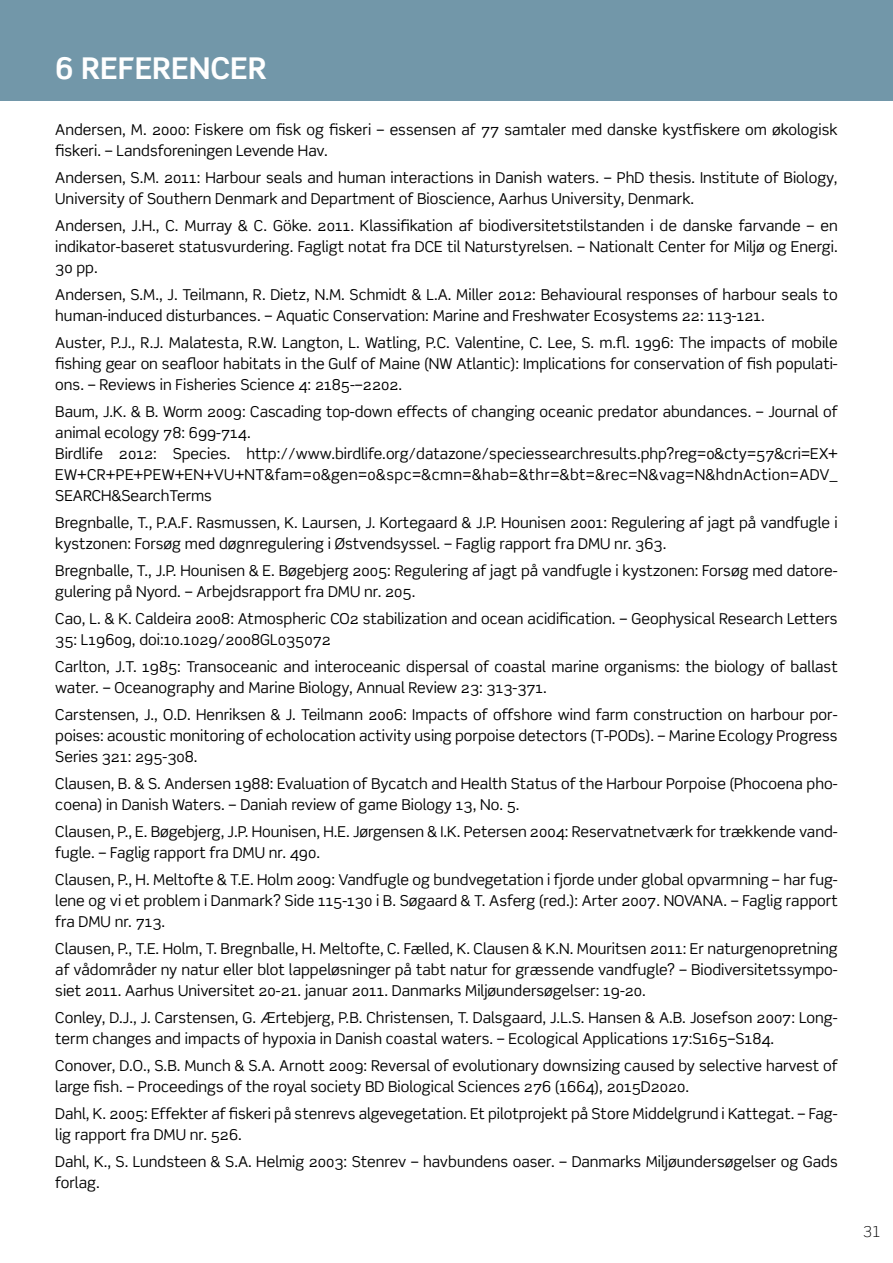
<style>
.page{position:relative;width:893px;height:1263px;background:#fff}
.page>*{position:absolute;margin:0;border:0;box-sizing:border-box;transform-origin:0 0}
.t1{font:700 30px "Scene Alt";letter-spacing:-.005em;color:#fff}
.t2{font:15px/21px "Scene";color:#000}
.t3{font:300 15px "Scene Alt";color:#000}
</style>
<div class="page">
<div style="left:0;top:0;width:893px;height:101px;background:#7297a9"></div>
<h1 class="t1" style="left:55px;top:50px;width:213px">6 REFERENCER</h1>
<p class="t2" style="left:55px;top:119px;width:784px">Andersen, M. 2000: Fiskere om fisk og fiskeri – essensen af 77 samtaler med danske kystfiskere om økologisk fiskeri. – Landsforeningen Levende Hav.</p>
<p class="t2" style="left:55px;top:167px;width:784px">Andersen, S.M. 2011: Harbour seals and human interactions in Danish waters. – PhD thesis. Institute of Biology,<br>University of Southern Denmark and Department of Bioscience, Aarhus University, Denmark.</p>
<p class="t2" style="left:55px;top:215px;width:784px;text-align:justify">Andersen, J.H., C. Murray &amp; C. Göke. 2011. Klassifikation af biodiversitetstilstanden i de danske farvande – en indikator-baseret statusvurdering. Fagligt notat fra DCE til Naturstyrelsen. – Nationalt Center for Miljø og Energi.<br>30 pp.</p>
<p class="t2" style="left:55px;top:284px;width:784px">Andersen, S.M., J. Teilmann, R. Dietz, N.M. Schmidt &amp; L.A. Miller 2012: Behavioural responses of harbour seals to human-induced disturbances. – Aquatic Conservation: Marine and Freshwater Ecosystems 22: 113-121.</p>
<p class="t2" style="left:55px;top:332px;width:784px;text-align:justify">Auster, P.J., R.J. Malatesta, R.W. Langton, L. Watling, P.C. Valentine, C. Lee, S. m.fl. 1996: The impacts of mobile fishing gear on seafloor habitats in the Gulf of Maine (NW Atlantic): Implications for conservation of fish populati&shy;ons. – Reviews in Fisheries Science 4: 2185-–2202.</p>
<p class="t2" style="left:55px;top:401px;width:784px">Baum, J.K. &amp; B. Worm 2009: Cascading top-down effects of changing oceanic predator abundances. – Journal of animal ecology 78: 699-714.<br>Birdlife 2012: Species. http://www.birdlife.org/datazone/speciessearchresults.php?reg=0&amp;cty=57&amp;cri=EX+ EW+CR+PE+PEW+EN+VU+NT&amp;fam=0&amp;gen=0&amp;spc=&amp;cmn=&amp;hab=&amp;thr=&amp;bt=&amp;rec=N&amp;vag=N&amp;hdnAction=ADV_ SEARCH&amp;SearchTerms</p>
<p class="t2" style="left:55px;top:512px;width:784px">Bregnballe, T., P.A.F. Rasmussen, K. Laursen, J. Kortegaard &amp; J.P. Hounisen 2001: Regulering af jagt på vandfugle i kystzonen: Forsøg med døgnregulering i Østvendsyssel. – Faglig rapport fra DMU nr. 363.</p>
<p class="t2" style="left:55px;top:560px;width:784px">Bregnballe, T., J.P. Hounisen &amp; E. Bøgebjerg 2005: Regulering af jagt på vandfugle i kystzonen: Forsøg med datore&shy;gulering på Nyord. – Arbejdsrapport fra DMU nr. 205.</p>
<p class="t2" style="left:55px;top:608px;width:784px">Cao, L. &amp; K. Caldeira 2008: Atmospheric CO2 stabilization and ocean acidification. – Geophysical Research Letters<br>35: L19609, doi:10.1029/2008GL035072</p>
<p class="t2" style="left:55px;top:656px;width:784px">Carlton, J.T. 1985: Transoceanic and interoceanic dispersal of coastal marine organisms: the biology of ballast water. – Oceanography and Marine Biology, Annual Review 23: 313-371.</p>
<p class="t2" style="left:55px;top:704px;width:784px;text-align:justify">Carstensen, J., O.D. Henriksen &amp; J. Teilmann 2006: Impacts of offshore wind farm construction on harbour por&shy;poises: acoustic monitoring of echolocation activity using porpoise detectors (T-PODs). – Marine Ecology Progress Series 321: 295-308.</p>
<p class="t2" style="left:55px;top:773px;width:784px">Clausen, B. &amp; S. Andersen 1988: Evaluation of Bycatch and Health Status of the Harbour Porpoise (Phocoena pho&shy;coena) in Danish Waters. – Daniah review of game Biology 13, No. 5.</p>
<p class="t2" style="left:55px;top:821px;width:784px">Clausen, P., E. Bøgebjerg, J.P. Hounisen, H.E. Jørgensen &amp; I.K. Petersen 2004: Reservatnetværk for trækkende vand&shy;fugle. – Faglig rapport fra DMU nr. 490.</p>
<p class="t2" style="left:55px;top:869px;width:784px;text-align:justify">Clausen, P., H. Meltofte &amp; T.E. Holm 2009: Vandfugle og bundvegetation i fjorde under global opvarmning – har fug&shy;lene og vi et problem i Danmark? Side 115-130 i B. Søgaard &amp; T. Asferg (red.): Arter 2007. NOVANA. – Faglig rapport fra DMU nr. 713.</p>
<p class="t2" style="left:55px;top:938px;width:784px;text-align:justify">Clausen, P., T.E. Holm, T. Bregnballe, H. Meltofte, C. Fælled, K. Clausen &amp; K.N. Mouritsen 2011: Er naturgenopretning af vådområder ny natur eller blot lappeløsninger på tabt natur for græssende vandfugle? – Biodiversitetssympo&shy;siet 2011. Aarhus Universitet 20-21. januar 2011. Danmarks Miljøundersøgelser: 19-20.</p>
<p class="t2" style="left:55px;top:1007px;width:784px">Conley, D.J., J. Carstensen, G. Ærtebjerg, P.B. Christensen, T. Dalsgaard, J.L.S. Hansen &amp; A.B. Josefson 2007: Long&shy;term changes and impacts of hypoxia in Danish coastal waters. – Ecological Applications 17:S165–S184.</p>
<p class="t2" style="left:55px;top:1055px;width:784px">Conover, D.O., S.B. Munch &amp; S.A. Arnott 2009: Reversal of evolutionary downsizing caused by selective harvest of large fish. – Proceedings of the royal society BD Biological Sciences 276 (1664), 2015D2020.</p>
<p class="t2" style="left:55px;top:1103px;width:784px">Dahl, K. 2005: Effekter af fiskeri på stenrevs algevegetation. Et pilotprojekt på Store Middelgrund i Kattegat. – Fag&shy;lig rapport fra DMU nr. 526.</p>
<p class="t2" style="left:55px;top:1151px;width:784px">Dahl, K., S. Lundsteen &amp; S.A. Helmig 2003: Stenrev – havbundens oaser. – Danmarks Miljøundersøgelser og Gads forlag.</p>
<p class="t3" style="left:863px;top:1222px;width:19px">31</p>
</div>
